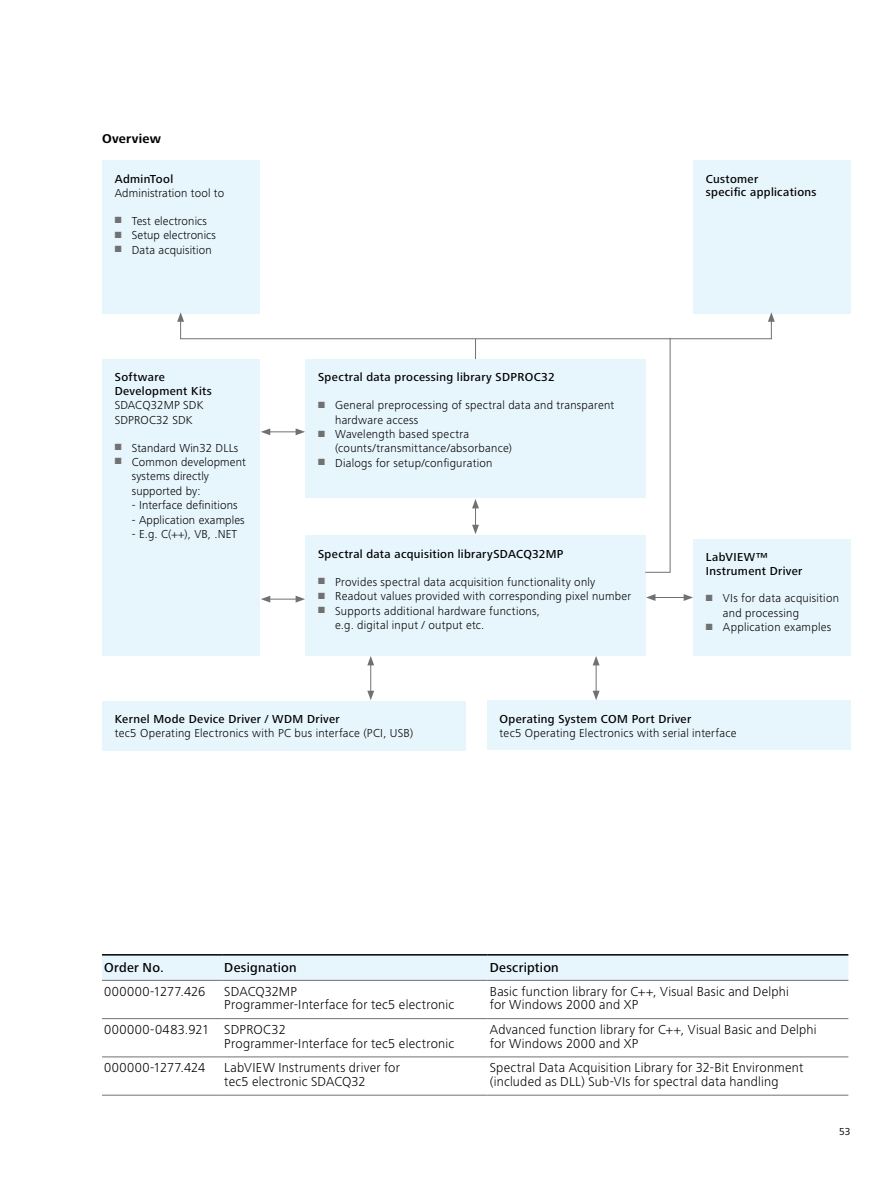
<style>
.page{position:relative;width:893px;height:1178px;background:#fff}
.page>*{position:absolute;margin:0;border:0;box-sizing:border-box;transform-origin:0 0}
.t1{font:300 13.5px/13.5px "Frutiger Next LT";letter-spacing:.015em;color:#000}
.t2{font:500 13.5px "Frutiger Next LT";letter-spacing:.02em;color:#000}
.t3{font:700 13.2px "Frutiger Next LT";letter-spacing:.02em;color:#000}
.t4{font:300 12px/14.4px "Frutiger Next LT";letter-spacing:.02em;color:#000}
.t5{font:500 12px/13.5px "Frutiger Next LT";letter-spacing:.03em;color:#000}
.t6{font:10.5px "Frutiger Next LT";color:#000}
.s1{color:#707173}
</style>
<div class="page">
<div style="left:102px;top:160px;width:157px;height:154px;background:#e7f5fc"></div>
<div style="left:102px;top:359px;width:157px;height:297px;background:#e7f5fc"></div>
<div style="left:305px;top:359px;width:341px;height:139px;background:#e7f5fc"></div>
<div style="left:305px;top:536px;width:341px;height:120px;background:#e7f5fc"></div>
<div style="left:102px;top:700px;width:364px;height:50px;background:#e7f5fc"></div>
<div style="left:487px;top:700px;width:363px;height:50px;background:#e7f5fc"></div>
<div style="left:693px;top:160px;width:157px;height:154px;background:#e7f5fc"></div>
<div style="left:693px;top:539px;width:157px;height:117px;background:#e7f5fc"></div>
<hr style="left:268px;top:599px;width:30px;height:1px;background:#707173">
<svg style="left:261px;top:596px;width:9px;height:6px"></svg>
<svg style="left:296px;top:596px;width:9px;height:6px"></svg>
<hr style="left:268px;top:431px;width:30px;height:1px;background:#707173">
<svg style="left:261px;top:428px;width:9px;height:7px"></svg>
<svg style="left:296px;top:428px;width:9px;height:7px"></svg>
<hr style="left:653px;top:597px;width:33px;height:1px;background:#707173">
<svg style="left:646px;top:594px;width:9px;height:7px"></svg>
<svg style="left:684px;top:594px;width:9px;height:7px"></svg>
<svg style="left:645px;top:572px;width:25px;height:1px"></svg>
<hr style="left:180px;top:338px;width:592px;height:1px;background:#707173">
<svg style="left:472px;top:499px;width:7px;height:35px"></svg>
<hr style="left:670px;top:338px;width:1px;height:234px;background:#707173">
<svg style="left:475px;top:339px;width:1px;height:20px"></svg>
<svg style="left:768px;top:312px;width:7px;height:27px"></svg>
<svg style="left:177px;top:312px;width:7px;height:27px"></svg>
<hr style="left:370px;top:663px;width:1px;height:30px;background:#707173">
<svg style="left:367px;top:656px;width:7px;height:9px"></svg>
<svg style="left:367px;top:691px;width:7px;height:9px"></svg>
<hr style="left:596px;top:663px;width:1px;height:30px;background:#707173">
<svg style="left:593px;top:656px;width:7px;height:9px"></svg>
<svg style="left:593px;top:691px;width:7px;height:9px"></svg>
<svg style="left:102px;top:955px;width:746px;height:25px;background:#e0eef5"></svg>
<hr style="left:102px;top:980px;width:120px;height:1px;background:#707173">
<hr style="left:222px;top:980px;width:266px;height:1px;background:#707173">
<hr style="left:488px;top:980px;width:360px;height:1px;background:#707173">
<hr style="left:102px;top:1018px;width:120px;height:1px;background:#707173">
<hr style="left:222px;top:1018px;width:266px;height:1px;background:#707173">
<hr style="left:488px;top:1018px;width:360px;height:1px;background:#707173">
<hr style="left:102px;top:1056px;width:120px;height:1px;background:#707173">
<hr style="left:222px;top:1056px;width:266px;height:1px;background:#707173">
<hr style="left:488px;top:1056px;width:360px;height:1px;background:#707173">
<hr style="left:102px;top:1095px;width:120px;height:1px;background:#707173">
<hr style="left:222px;top:1095px;width:266px;height:1px;background:#707173">
<hr style="left:488px;top:1095px;width:360px;height:1px;background:#707173">
<hr style="left:102px;top:954px;width:120px;height:1px;background:#000">
<hr style="left:222px;top:954px;width:266px;height:1px;background:#000">
<hr style="left:488px;top:954px;width:360px;height:1px;background:#000">
<p class="t3" style="left:102px;top:132px;width:61px">Overview</p>
<p class="t5" style="left:115px;top:172px;width:60px">AdminTool</p>
<p class="t4" style="left:115px;top:186px;width:111px">Administration tool to</p>
<p class="t4" style="left:115px;top:214px;width:94px"><span class="s1">■</span> Test electronics</p>
<p class="t4" style="left:115px;top:228px;width:103px"><span class="s1">■</span> Setup electronics</p>
<p class="t4" style="left:115px;top:242px;width:98px"><span class="s1">■</span> Data acquisition</p>
<p class="t5" style="left:115px;top:371px;width:99px">Software<br>Development Kits</p>
<p class="t4" style="left:115px;top:398px;width:90px">SDACQ32MP SDK<br>SDPROC32 SDK</p>
<p class="t4" style="left:115px;top:440px;width:125px"><span class="s1">■</span> Standard Win32 DLLs</p>
<p class="t4" style="left:132px;top:455px;width:116px;text-indent:-17px"><span class="s1">■</span> Common development systems directly supported by:</p>
<p class="t4" style="left:132px;top:498px;width:107px">- Interface definitions</p>
<p class="t4" style="left:132px;top:512px;width:114px">- Application examples</p>
<p class="t4" style="left:132px;top:527px;width:107px">- E.g. C(++), VB, .NET</p>
<p class="t5" style="left:318px;top:371px;width:238px">Spectral data processing library SDPROC32</p>
<p class="t4" style="left:335px;top:398px;width:281px;text-indent:-17px"><span class="s1">■</span> General preprocessing of spectral data and transparent hardware access</p>
<p class="t4" style="left:335px;top:427px;width:178px;text-indent:-17px"><span class="s1">■</span> Wavelength based spectra (counts/transmittance/absorbance)</p>
<p class="t4" style="left:318px;top:456px;width:176px"><span class="s1">■</span> Dialogs for setup/configuration</p>
<p class="t5" style="left:318px;top:547px;width:247px">Spectral data acquisition librarySDACQ32MP</p>
<p class="t4" style="left:318px;top:574px;width:279px"><span class="s1">■</span> Provides spectral data acquisition functionality only</p>
<p class="t4" style="left:318px;top:589px;width:314px"><span class="s1">■</span> Readout values provided with corresponding pixel number</p>
<p class="t4" style="left:335px;top:603px;width:206px;text-indent:-17px"><span class="s1">■</span> Supports additional hardware functions, e.g. digital input / output etc.</p>
<p class="t5" style="left:706px;top:172px;width:112px">Customer<br>specific applications</p>
<p class="t5" style="left:706px;top:550px;width:98px">LabVIEW™<br>Instrument Driver</p>
<p class="t4" style="left:723px;top:591px;width:118px;text-indent:-17px"><span class="s1">■</span> VIs for data acquisition and processing</p>
<p class="t4" style="left:706px;top:620px;width:127px"><span class="s1">■</span> Application examples</p>
<p class="t5" style="left:115px;top:712px;width:227px">Kernel Mode Device Driver / WDM Driver</p>
<p class="t4" style="left:115px;top:726px;width:300px">tec5 Operating Electronics with PC bus interface (PCI, USB)</p>
<p class="t5" style="left:500px;top:712px;width:193px">Operating System COM Port Driver</p>
<p class="t4" style="left:500px;top:726px;width:238px">tec5 Operating Electronics with serial interface</p>
<p class="t2" style="left:104px;top:960px;width:61px">Order No.</p>
<p class="t2" style="left:224px;top:960px;width:74px">Designation</p>
<p class="t2" style="left:490px;top:960px;width:70px">Description</p>
<p class="t1" style="left:104px;top:984px;width:103px">000000-1277.426</p>
<p class="t1" style="left:224px;top:984px;width:232px">SDACQ32MP<br>Programmer-Interface for tec5 electronic</p>
<p class="t1" style="left:490px;top:984px;width:301px">Basic function library for C++, Visual Basic and Delphi for Windows 2000 and XP</p>
<p class="t1" style="left:224px;top:1023px;width:232px;text-indent:-120px">000000-0483.921 SDPROC32<br>Programmer-Interface for tec5 electronic</p>
<p class="t1" style="left:490px;top:1023px;width:328px">Advanced function library for C++, Visual Basic and Delphi for Windows 2000 and XP</p>
<p class="t1" style="left:104px;top:1061px;width:103px">000000-1277.424</p>
<p class="t1" style="left:224px;top:1061px;width:177px">LabVIEW Instruments driver for tec5 electronic SDACQ32</p>
<p class="t1" style="left:490px;top:1061px;width:315px">Spectral Data Acquisition Library for 32-Bit Environment (included as DLL) Sub-VIs for spectral data handling</p>
<p class="t6" style="left:839px;top:1125px;width:13px">53</p>
</div>
